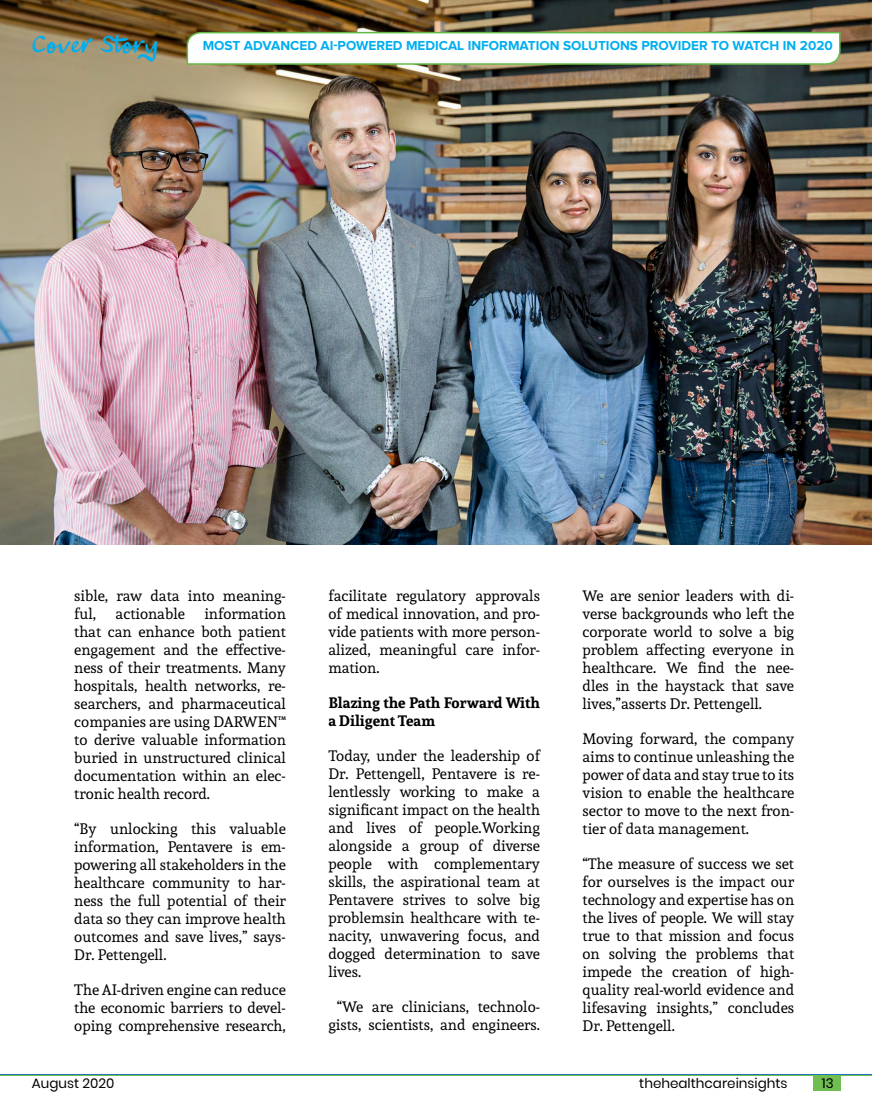
<style>
.page{position:relative;width:872px;height:1106px;background:#fff}
.page>*{position:absolute;margin:0;border:0;box-sizing:border-box;transform-origin:0 0}
.t1{font:28.5px "a Autoyes Closely";color:#00aeef}
.t2{font:15px/18px "Andada";color:#000;text-align:justify}
.t3{font:700 15px/18px "Andada";color:#000}
.t4{font:700 13.5px "Proxima Nova";color:#00aeef}
.t5{font:13.5px "Poppins";color:#000}
</style>
<div class="page">
<img style="left:0;top:0;width:872px;height:544px">
<svg style="left:186px;top:31px;width:655px;height:34px"></svg>
<div style="left:813px;top:1074px;width:27px;height:17px;background:#70be51"></div>
<hr style="left:0;top:1074px;width:872px;height:1px;background:#70be51">
<h1 class="t1" style="left:32px;top:34px;width:127px">Cover Story</h1>
<p class="t4" style="left:203px;top:39px;width:631px">MOST ADVANCED AI-POWERED MEDICAL INFORMATION SOLUTIONS PROVIDER TO WATCH IN 2020</p>
<p class="t2" style="left:74px;top:586px;width:213px">sible, raw data into meaning&shy;ful,</p>
<p class="t2" style="left:74px;top:604px;width:213px;text-indent:130px">information that can enhance both patient engagement and the effective&shy;ness of their treatments. Many hospitals, health networks, re&shy;searchers, and pharmaceutical companies are using DARWEN™ to derive valuable information buried in unstructured clinical documentation within an elec&shy;tronic health record.</p>
<p class="t2" style="left:74px;top:819px;width:213px">“By unlocking this valuable information, Pentavere is em&shy;powering all stakeholders in the healthcare community to har&shy;ness the full potential of their data so they can improve health outcomes and save lives,” says-Dr. Pettengell.</p>
<p class="t2" style="left:74px;top:980px;width:213px">The AI-driven engine can reduce the economic barriers to devel&shy;oping comprehensive research,</p>
<p class="t2" style="left:116px;top:604px;width:71px">actionable</p>
<p class="t2" style="left:328px;top:586px;width:213px">facilitate regulatory approvals of medical innovation, and pro&shy;vide patients with more person&shy;alized, meaningful care infor&shy;mation.</p>
<p class="t3" style="left:328px;top:693px;width:213px">Blazing the Path Forward With a Diligent Team</p>
<p class="t2" style="left:328px;top:746px;width:213px">Today, under the leadership of Dr. Pettengell, Pentavere is re&shy;lentlessly working to make a significant impact on the health and lives of people.Working alongside a group of diverse people with complementary skills, the aspirational team at Pentavere strives to solve big problemsin healthcare with te&shy;nacity, unwavering focus, and dogged determination to save lives.</p>
<p class="t2" style="left:328px;top:997px;width:213px;text-align:center">“We are clinicians, technolo&shy;gists, scientists, and engineers.</p>
<p class="t2" style="left:582px;top:586px;width:213px">We are senior leaders with di&shy;verse backgrounds who left the corporate world to solve a big problem affecting everyone in healthcare. We find the nee&shy;dles in the haystack that save lives,”asserts Dr. Pettengell.</p>
<p class="t2" style="left:582px;top:729px;width:213px">Moving forward, the company aims to continue unleashing the power of data and stay true to its vision to enable the healthcare sector to move to the next fron&shy;tier of data management.</p>
<p class="t2" style="left:582px;top:854px;width:213px">“The measure of success we set for ourselves is the impact our technology and expertise has on the lives of people. We will stay true to that mission and focus on solving the problems that impede the creation of high&shy;quality real-world evidence and lifesaving insights,” concludes Dr. Pettengell.</p>
<p class="t5" style="left:32px;top:1075px;width:84px">August 2020</p>
<p class="t5" style="left:639px;top:1075px;width:150px">thehealthcareinsights</p>
<p class="t5" style="left:822px;top:1075px;width:13px">13</p>
</div>
